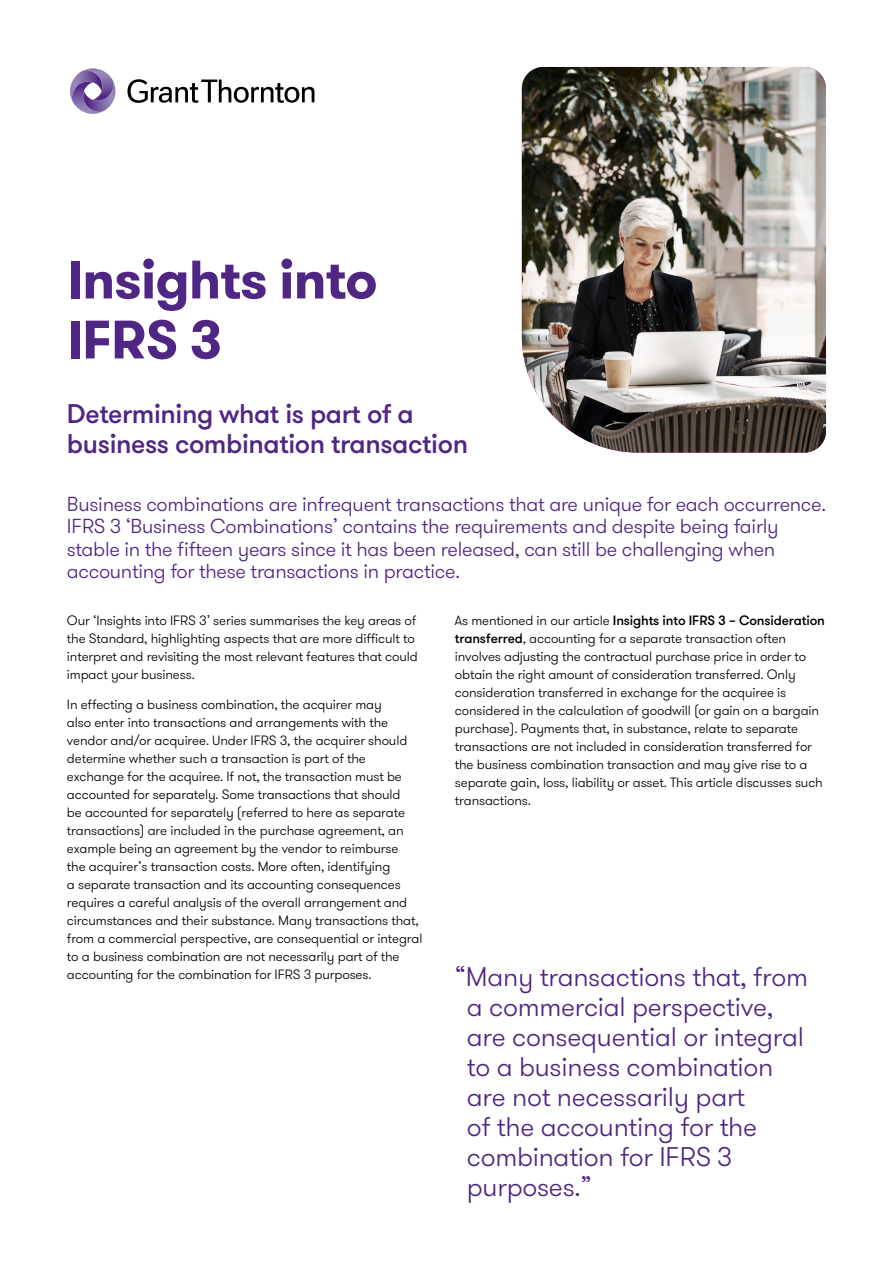
<style>
.page{position:relative;width:893px;height:1263px;background:#fff}
.page>*{position:absolute;margin:0;border:0;box-sizing:border-box;transform-origin:0 0}
.t1{font:700 54px/60px "GT Walsheim Pro";letter-spacing:-.015em;color:#4f2683}
.t2{font:300 27px/30px "GT Walsheim Pro";letter-spacing:-.01em;color:#4f2683}
.t3{font:500 27px/30px "GT Walsheim Pro";letter-spacing:-.015em;color:#4f2683}
.t4{font:300 20.25px/22.5px "GT Walsheim Pro";letter-spacing:-.015em;color:#4f2683}
.t5{font:300 13.5px/18px "GT Walsheim Pro";letter-spacing:-.01em;color:#000}
.s1{font-weight:500}
</style>
<div class="page">
<svg style="left:127px;top:79px;width:187px;height:24px"></svg>
<svg style="left:70px;top:68px;width:46px;height:46px"></svg>
<img style="left:522px;top:67px;width:304px;height:386px">
<h1 class="t1" style="left:67px;top:250px;width:312px">Insights into<br>IFRS 3</h1>
<h2 class="t3" style="left:67px;top:399px;width:403px">Determining what is part of a business combination transaction</h2>
<p class="t4" style="left:67px;top:493px;width:760px">Business combinations are infrequent transactions that are unique for each occurrence.<br>IFRS 3 ‘Business Combinations’ contains the requirements and despite being fairly stable in the fifteen years since it has been released, can still be challenging when accounting for these transactions in practice.</p>
<p class="t5" style="left:67px;top:611px;width:352px">Our ‘Insights into IFRS 3’ series summarises the key areas of the Standard, highlighting aspects that are more difficult to interpret and revisiting the most relevant features that could impact your business.</p>
<p class="t5" style="left:67px;top:696px;width:357px">In effecting a business combination, the acquirer may<br>also enter into transactions and arrangements with the vendor and/or acquiree. Under IFRS 3, the acquirer should determine whether such a transaction is part of the exchange for the acquiree. If not, the transaction must be accounted for separately. Some transactions that should<br>be accounted for separately (referred to here as separate transactions) are included in the purchase agreement, an example being an agreement by the vendor to reimburse<br>the acquirer’s transaction costs. More often, identifying<br>a separate transaction and its accounting consequences requires a careful analysis of the overall arrangement and circumstances and their substance. Many transactions that, from a commercial perspective, are consequential or integral to a business combination are not necessarily part of the accounting for the combination for IFRS 3 purposes.</p>
<p class="t5" style="left:455px;top:611px;width:372px">As mentioned in our article <span class="s1">Insights into IFRS 3 – Consideration transferred</span>, accounting for a separate transaction often involves adjusting the contractual purchase price in order to obtain the right amount of consideration transferred. Only consideration transferred in exchange for the acquiree is considered in the calculation of goodwill (or gain on a bargain purchase). Payments that, in substance, relate to separate transactions are not included in consideration transferred for the business combination transaction and may give rise to a separate gain, loss, liability or asset. This article discusses such transactions.</p>
<h2 class="t2" style="left:467px;top:962px;width:343px;text-indent:-12px">“Many transactions that, from a commercial perspective, are consequential or integral to a business combination are not necessarily part<br>of the accounting for the combination for IFRS 3 purposes.”</h2>
</div>
